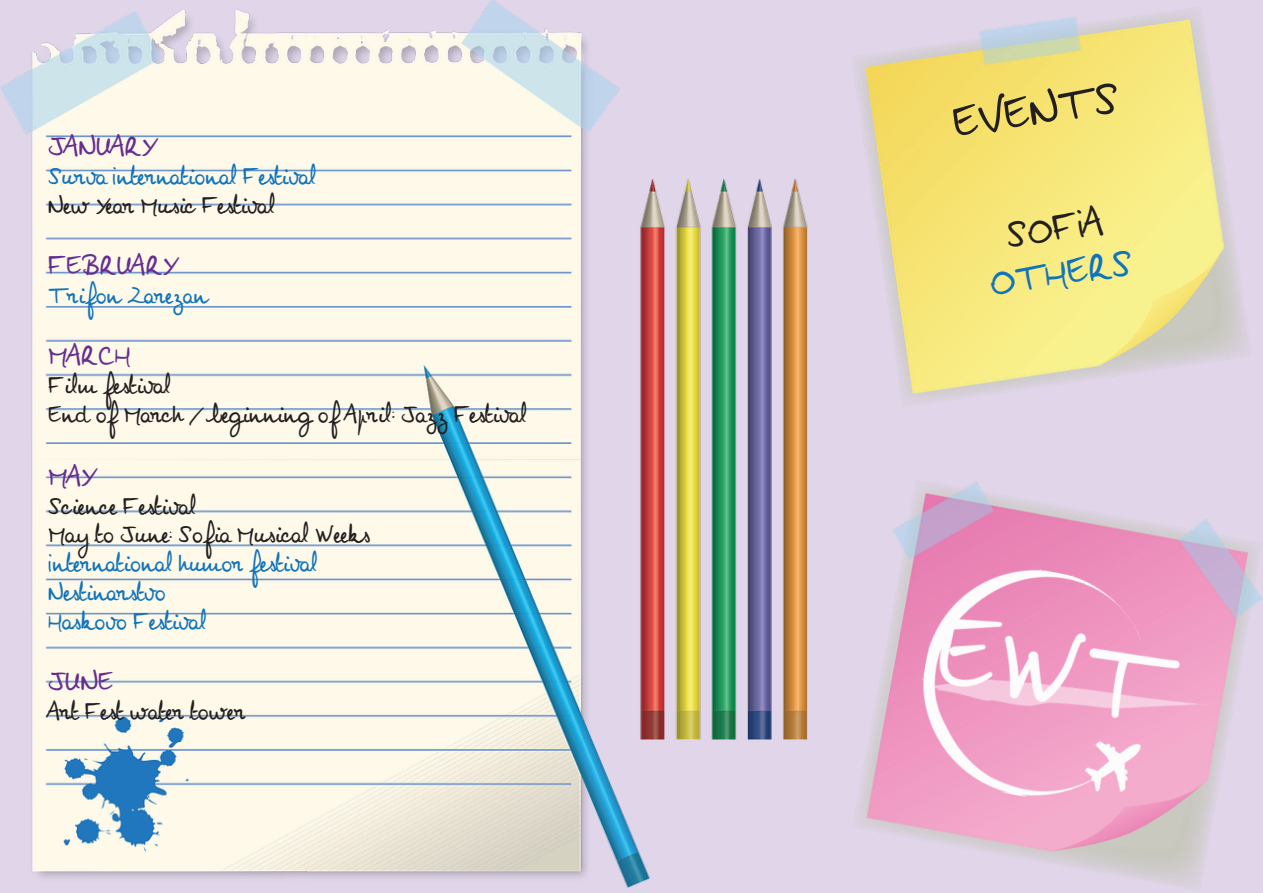
<style>
.page{position:relative;width:1263px;height:893px;background:#fff}
.page>*{position:absolute;margin:0;border:0;box-sizing:border-box;transform-origin:0 0}
.t1{font:45px "Noemie Script";color:#231f20}
.t2{font:37.5px "Noemie Script";color:#1074bc}
.t3{font:37.5px "Noemie Script";color:#231f20}
.t4{font:27px "Noemie Script";color:#652d91}
.t5{font:24px/28.8px "Noemie Script";color:#231f20}
.t6{font:24px/28.8px "Noemie Script";color:#1074bc}
</style>
<div class="page">
<img style="left:0;top:0;width:1263px;height:891px">
<img style="left:905px;top:552px;width:335px;height:277px">
<p class="t4" style="left:49px;top:131px;width:107px">JANUARY</p>
<p class="t6" style="left:49px;top:162px;width:269px">Surva International Festival</p>
<p class="t5" style="left:49px;top:191px;width:228px">New Year Music Festival</p>
<p class="t4" style="left:49px;top:250px;width:128px">FEBRUARY</p>
<p class="t6" style="left:49px;top:281px;width:161px">Trifon Zarezan</p>
<p class="t4" style="left:49px;top:340px;width:84px">MARCH</p>
<p class="t5" style="left:49px;top:371px;width:480px">Film festival<br>End of March / beginning of April: Jazz Festival</p>
<p class="t4" style="left:49px;top:461px;width:46px">MAY</p>
<p class="t5" style="left:49px;top:492px;width:323px">Science Festival<br>May to June: Sofia Musical Weeks</p>
<p class="t6" style="left:49px;top:549px;width:271px">International humor festival<br>Nestinarstvo<br>Haskovo Festival</p>
<p class="t4" style="left:49px;top:666px;width:67px">JUNE</p>
<p class="t5" style="left:49px;top:697px;width:199px">Art Fest water tower</p>
<h1 class="t1" style="left:950px;top:98px;width:169px;rotate:-9deg">EVENTS</h1>
<h2 class="t3" style="left:1004px;top:215px;width:99px;rotate:-9deg">SOFIA</h2>
<h2 class="t2" style="left:987px;top:263px;width:146px;rotate:-9deg">OTHERS</h2>
</div>
